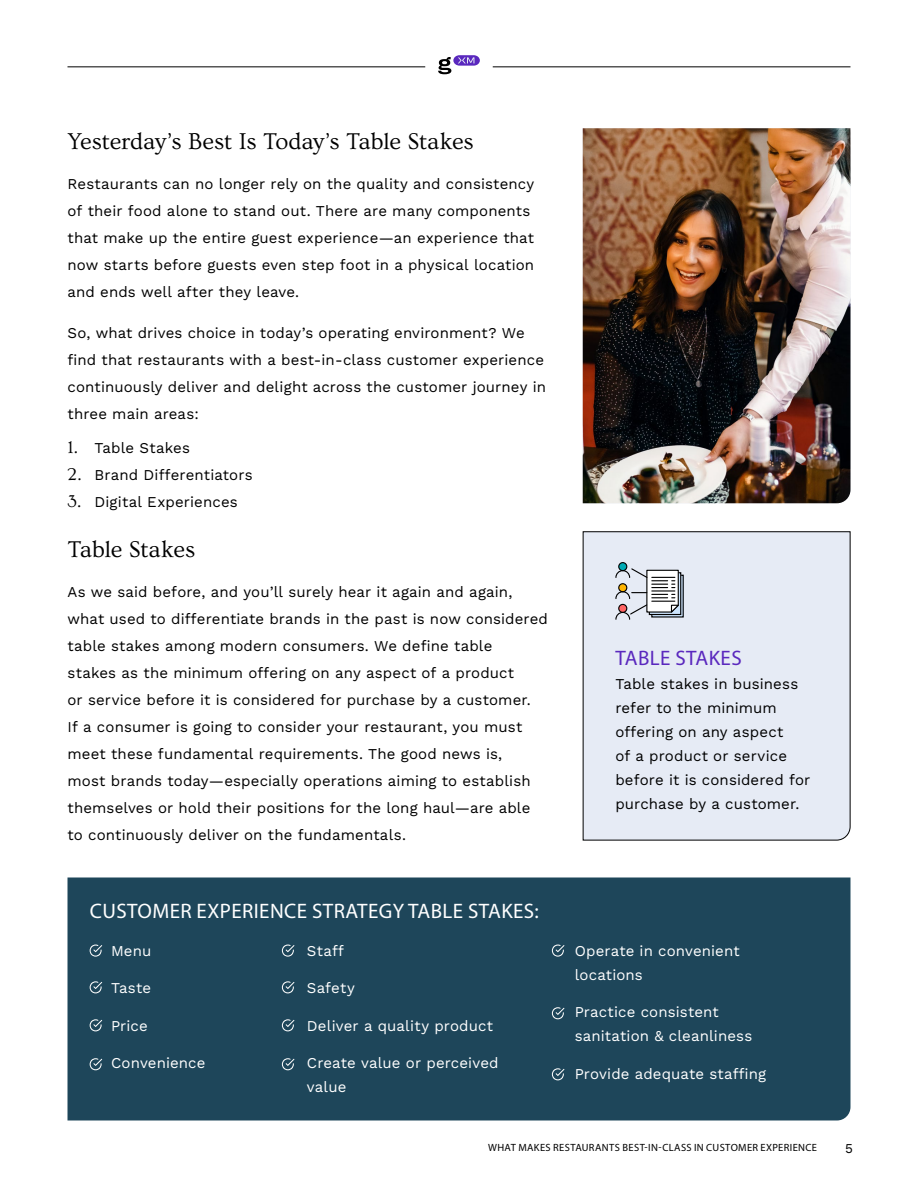
<style>
.page{position:relative;width:918px;height:1188px;background:#fff}
.page>*{position:absolute;margin:0;border:0;box-sizing:border-box;transform-origin:0 0}
.t1{font:24px "Ovo";letter-spacing:-.005em;color:#000}
.t2{font:21px "Myriad Pro";letter-spacing:.02em;color:#fff}
.t3{font:21px "Myriad Pro";letter-spacing:.02em;color:#5a28be}
.t4{font:15px/27px "Work Sans";letter-spacing:.01em;color:#000}
.t5{font:15px/24px "Work Sans";letter-spacing:.01em;color:#fff}
.t6{font:13.5px "Work Sans";color:#000}
.t7{font:10.5px "Myriad Pro";letter-spacing:.035em;color:#000}
.s1{font-family:"Ovo";font-size:18px}
</style>
<div class="page">
<hr style="left:493px;top:66px;width:357px;height:1px;background:#000">
<hr style="left:68px;top:66px;width:357px;height:1px;background:#000">
<svg style="left:438px;top:55px;width:42px;height:19px"></svg>
<div style="left:68px;top:878px;width:782px;height:242px;background:#1e465a"></div>
<div style="left:582px;top:531px;width:269px;height:310px;background:#e6ebf5"></div>
<svg style="left:90px;top:945px;width:12px;height:12px"></svg>
<svg style="left:282px;top:945px;width:12px;height:12px"></svg>
<svg style="left:552px;top:945px;width:12px;height:12px"></svg>
<svg style="left:90px;top:981px;width:16px;height:13px"></svg>
<svg style="left:282px;top:981px;width:12px;height:12px"></svg>
<svg style="left:552px;top:1007px;width:12px;height:12px"></svg>
<svg style="left:90px;top:1019px;width:12px;height:12px"></svg>
<svg style="left:282px;top:1019px;width:12px;height:12px"></svg>
<svg style="left:90px;top:1058px;width:12px;height:12px"></svg>
<svg style="left:282px;top:1058px;width:12px;height:12px"></svg>
<svg style="left:552px;top:1068px;width:12px;height:12px"></svg>
<img style="left:583px;top:128px;width:267px;height:375px">
<div style="left:652px;top:575px;width:31px;height:42px;background:#90a0b1"></div>
<div style="left:619px;top:563px;width:8px;height:8px;background:#00aab4;border-radius:50%"></div>
<div style="left:618px;top:562px;width:9px;height:9px;border:1px solid #000;border-radius:50%"></div>
<svg style="left:615px;top:567px;width:66px;height:53px;background:#bfc0c4"></svg>
<h1 class="t1" style="left:68px;top:128px;width:408px">Yesterday’s Best Is Today’s Table Stakes</h1>
<p class="t4" style="left:68px;top:170px;width:468px">Restaurants can no longer rely on the quality and consistency of their food alone to stand out. There are many components that make up the entire guest experience—an experience that now starts before guests even step foot in a physical location and ends well after they leave.</p>
<p class="t4" style="left:68px;top:319px;width:480px">So, what drives choice in today’s operating environment? We find that restaurants with a best-in-class customer experience continuously deliver and delight across the customer journey in three main areas:</p>
<p class="t4" style="left:68px;top:434px;width:124px"><span class="s1">1.</span> Table Stakes</p>
<p class="t4" style="left:68px;top:461px;width:187px"><span class="s1">2.</span> Brand Differentiators</p>
<p class="t4" style="left:68px;top:488px;width:172px"><span class="s1">3.</span> Digital Experiences</p>
<h1 class="t1" style="left:68px;top:536px;width:129px">Table Stakes</h1>
<p class="t4" style="left:68px;top:578px;width:482px">As we said before, and you’ll surely hear it again and again, what used to differentiate brands in the past is now considered table stakes among modern consumers. We define table<br>stakes as the minimum offering on any aspect of a product<br>or service before it is considered for purchase by a customer.<br>If a consumer is going to consider your restaurant, you must meet these fundamental requirements. The good news is,<br>most brands today—especially operations aiming to establish themselves or hold their positions for the long haul—are able to continuously deliver on the fundamentals.</p>
<h2 class="t2" style="left:90px;top:898px;width:450px">CUSTOMER EXPERIENCE STRATEGY TABLE STAKES:</h2>
<p class="t5" style="left:111px;top:938px;width:42px">Menu</p>
<p class="t5" style="left:111px;top:976px;width:42px">Taste</p>
<p class="t5" style="left:111px;top:1013px;width:38px">Price</p>
<p class="t5" style="left:111px;top:1051px;width:96px">Convenience</p>
<p class="t5" style="left:307px;top:938px;width:38px">Staff</p>
<p class="t5" style="left:307px;top:976px;width:49px">Safety</p>
<p class="t5" style="left:307px;top:1013px;width:188px">Deliver a quality product</p>
<p class="t5" style="left:307px;top:1051px;width:193px">Create value or perceived value</p>
<h2 class="t3" style="left:616px;top:645px;width:128px">TABLE STAKES</h2>
<p class="t4" style="left:615px;top:671px;width:197px;line-height:24px">Table stakes in business refer to the minimum offering on any aspect<br>of a product or service before it is considered for purchase by a customer.</p>
<p class="t5" style="left:575px;top:938px;width:166px">Operate in convenient locations</p>
<p class="t5" style="left:575px;top:1000px;width:179px">Practice consistent sanitation &amp; cleanliness</p>
<p class="t5" style="left:575px;top:1061px;width:193px">Provide adequate staffing</p>
<p class="t7" style="left:488px;top:1141px;width:330px">WHAT MAKES RESTAURANTS BEST-IN-CLASS IN CUSTOMER EXPERIENCE</p>
<p class="t6" style="left:845px;top:1138px;width:9px">5</p>
</div>
